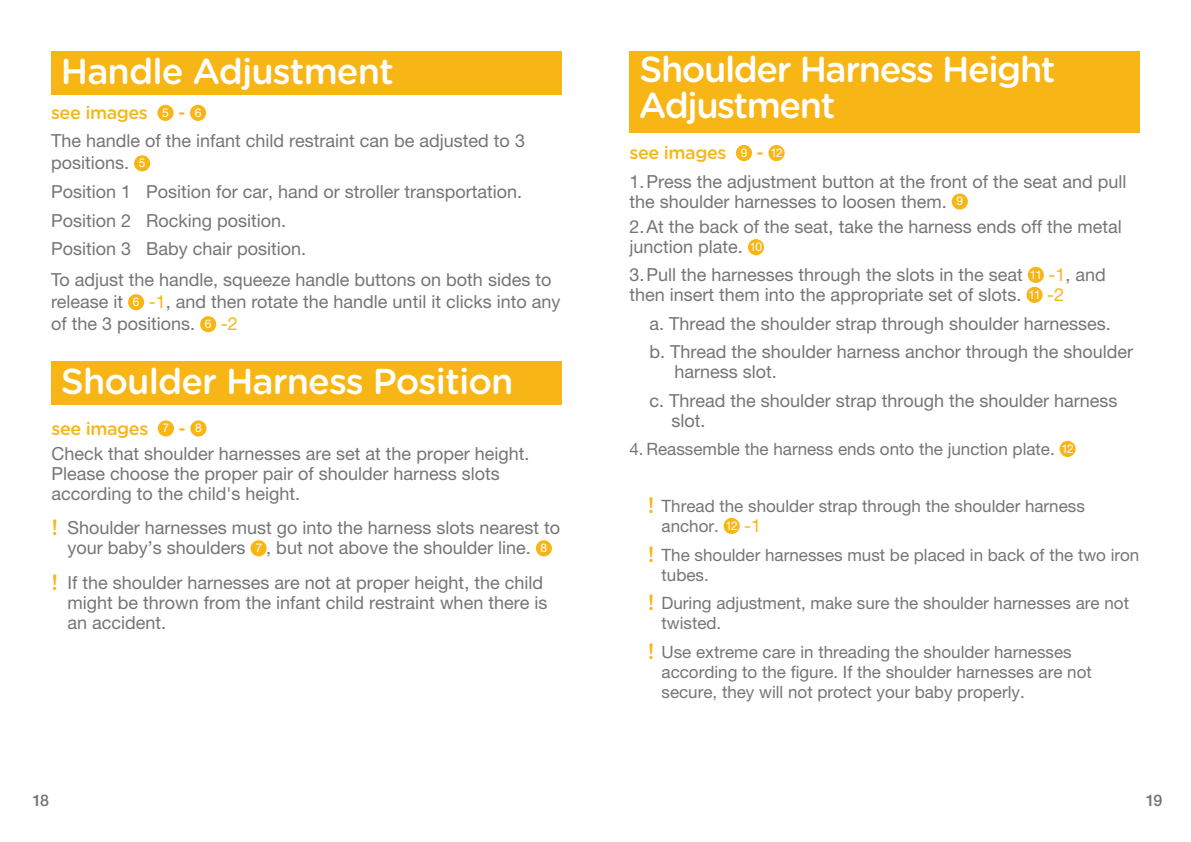
<style>
.page{position:relative;width:1191px;height:842px;background:#fff}
.page>*{position:absolute;margin:0;border:0;box-sizing:border-box;transform-origin:0 0}
.t1{font:500 36px/36px "Gotham Rounded";letter-spacing:-.03em;color:#fff}
.t2{font:18px/20px "Helvetica Neue LT Std";color:#767575}
.t3{font:500 18px "Gotham Rounded";letter-spacing:-.025em;color:#f8b616}
.t4{font:17px/20px "Helvetica Neue LT Std";color:#767575}
.t5{font:500 16px "Helvetica Neue LT Std";color:#767575}
.s1{font-family:"Helvetica Neue LT Std";font-weight:400;font-size:12px;color:#fff}
.s2{font-size:12px;color:#fff}
.s3{color:#f7b517}
.s4{font-family:"Gotham Rounded";font-weight:500;font-size:22px;color:#f8b616}
.s5{font-size:18px;color:#f7b517}
</style>
<div class="page">
<div style="left:51px;top:51px;width:510px;height:44px;background:#f8b616"></div>
<div style="left:157px;top:105px;width:17px;height:16px;background:#f8b616;border-radius:50%"></div>
<div style="left:190px;top:105px;width:16px;height:16px;background:#f8b616;border-radius:50%"></div>
<div style="left:134px;top:155px;width:16px;height:16px;background:#f8b616;border-radius:50%"></div>
<div style="left:128px;top:294px;width:16px;height:16px;background:#f8b616;border-radius:50%"></div>
<div style="left:200px;top:316px;width:16px;height:16px;background:#f8b616;border-radius:50%"></div>
<div style="left:51px;top:361px;width:510px;height:44px;background:#f8b616"></div>
<div style="left:158px;top:420px;width:16px;height:17px;background:#f8b616;border-radius:50%"></div>
<div style="left:190px;top:420px;width:16px;height:17px;background:#f8b616;border-radius:50%"></div>
<div style="left:250px;top:540px;width:17px;height:16px;background:#f8b616;border-radius:50%"></div>
<div style="left:536px;top:540px;width:16px;height:16px;background:#f8b616;border-radius:50%"></div>
<div style="left:629px;top:51px;width:511px;height:81px;background:#f8b616"></div>
<div style="left:736px;top:145px;width:16px;height:16px;background:#f8b616;border-radius:50%"></div>
<div style="left:768px;top:145px;width:16px;height:16px;background:#f8b616;border-radius:50%"></div>
<div style="left:951px;top:193px;width:17px;height:17px;background:#f8b616;border-radius:50%"></div>
<div style="left:748px;top:239px;width:16px;height:16px;background:#f8b616;border-radius:50%"></div>
<div style="left:1027px;top:267px;width:17px;height:16px;background:#f8b616;border-radius:50%"></div>
<div style="left:1026px;top:287px;width:16px;height:16px;background:#f8b616;border-radius:50%"></div>
<div style="left:1059px;top:441px;width:16px;height:16px;background:#f8b616;border-radius:50%"></div>
<div style="left:723px;top:518px;width:16px;height:16px;background:#f8b616;border-radius:50%"></div>
<h1 class="t1" style="left:61px;top:51px;width:334px">Handle Adjustment</h1>
<p class="t3" style="left:51px;top:100px;width:152px">see images <span class="s1">5</span> - <span class="s1">6</span></p>
<p class="t2" style="left:51px;top:130px;width:475px;line-height:22px">The handle of the infant child restraint can be adjusted to 3 positions. <span class="s2">5</span></p>
<p class="t2" style="left:51px;top:177px;width:473px;line-height:28.6px">Position 1 Position for car, hand or stroller transportation.<br>Position 2 Rocking position.<br>Position 3 Baby chair position.</p>
<p class="t2" style="left:51px;top:269px;width:511px;line-height:22px">To adjust the handle, squeeze handle buttons on both sides to release it <span class="s2">6</span> <span class="s3">-1</span>, and then rotate the handle until it clicks into any of the 3 positions. <span class="s2">6</span> <span class="s3">-2</span></p>
<h1 class="t1" style="left:61px;top:361px;width:454px">Shoulder Harness Position</h1>
<p class="t3" style="left:51px;top:415px;width:152px">see images <span class="s1">7</span> - <span class="s1">8</span></p>
<p class="t2" style="left:51px;top:444px;width:479px">Check that shoulder harnesses are set at the proper height.<br>Please choose the proper pair of shoulder harness slots according to the child's height.</p>
<p class="t2" style="left:51px;top:518px;width:510px;text-align:center"><span class="s4">!</span> Shoulder harnesses must go into the harness slots nearest to your baby’s shoulders <span class="s2">7</span> , but not above the shoulder line. <span class="s2">8</span></p>
<p class="t2" style="left:67px;top:572px;width:481px;text-indent:-16px"><span class="s4">!</span> If the shoulder harnesses are not at proper height, the child might be thrown from the infant child restraint when there is an accident.</p>
<h1 class="t1" style="left:639px;top:49px;width:418px">Shoulder Harness Height<br>Adjustment</h1>
<p class="t3" style="left:629px;top:140px;width:155px">see images <span class="s1">9</span> - <span class="s1">12</span></p>
<p class="t2" style="left:629px;top:171px;width:498px">1.Press the adjustment button at the front of the seat and pull the shoulder harnesses to loosen them. <span class="s2">9</span></p>
<p class="t2" style="left:629px;top:217px;width:494px">2.At the back of the seat, take the harness ends off the metal junction plate. <span class="s2">10</span></p>
<p class="t2" style="left:629px;top:264px;width:478px">3.Pull the harnesses through the slots in the seat <span class="s2">11</span> <span class="s3">-1</span>, and then insert them into the appropriate set of slots. <span class="s2">11</span> <span class="s3">-2</span></p>
<p class="t2" style="left:649px;top:309px;width:485px;line-height:28.6px">a. Thread the shoulder strap through shoulder harnesses.<br>b. Thread the shoulder harness anchor through the shoulder</p>
<p class="t2" style="left:649px;top:357px;width:469px;line-height:28.6px;text-indent:25px">harness slot.<br>c. Thread the shoulder strap through the shoulder harness</p>
<p class="t2" style="left:671px;top:410px;width:36px">slot.</p>
<p class="t4" style="left:629px;top:439px;width:446px">4. Reassemble the harness ends onto the junction plate. <span class="s2">12</span></p>
<p class="t4" style="left:661px;top:496px;width:425px;text-indent:-14px"><span class="s4">!</span> Thread the shoulder strap through the shoulder harness anchor. <span class="s2">12</span> <span class="s5">-1</span></p>
<p class="t4" style="left:661px;top:544px;width:479px;text-indent:-14px"><span class="s4">!</span> The shoulder harnesses must be placed in back of the two iron tubes.</p>
<p class="t4" style="left:661px;top:593px;width:469px;text-indent:-14px"><span class="s4">!</span> During adjustment, make sure the shoulder harnesses are not twisted.</p>
<p class="t4" style="left:661px;top:641px;width:432px;text-indent:-14px"><span class="s4">!</span> Use extreme care in threading the shoulder harnesses according to the figure. If the shoulder harnesses are not secure, they will not protect your baby properly.</p>
<p class="t5" style="left:32px;top:791px;width:18px">18</p>
<p class="t5" style="left:1145px;top:791px;width:18px">19</p>
</div>
